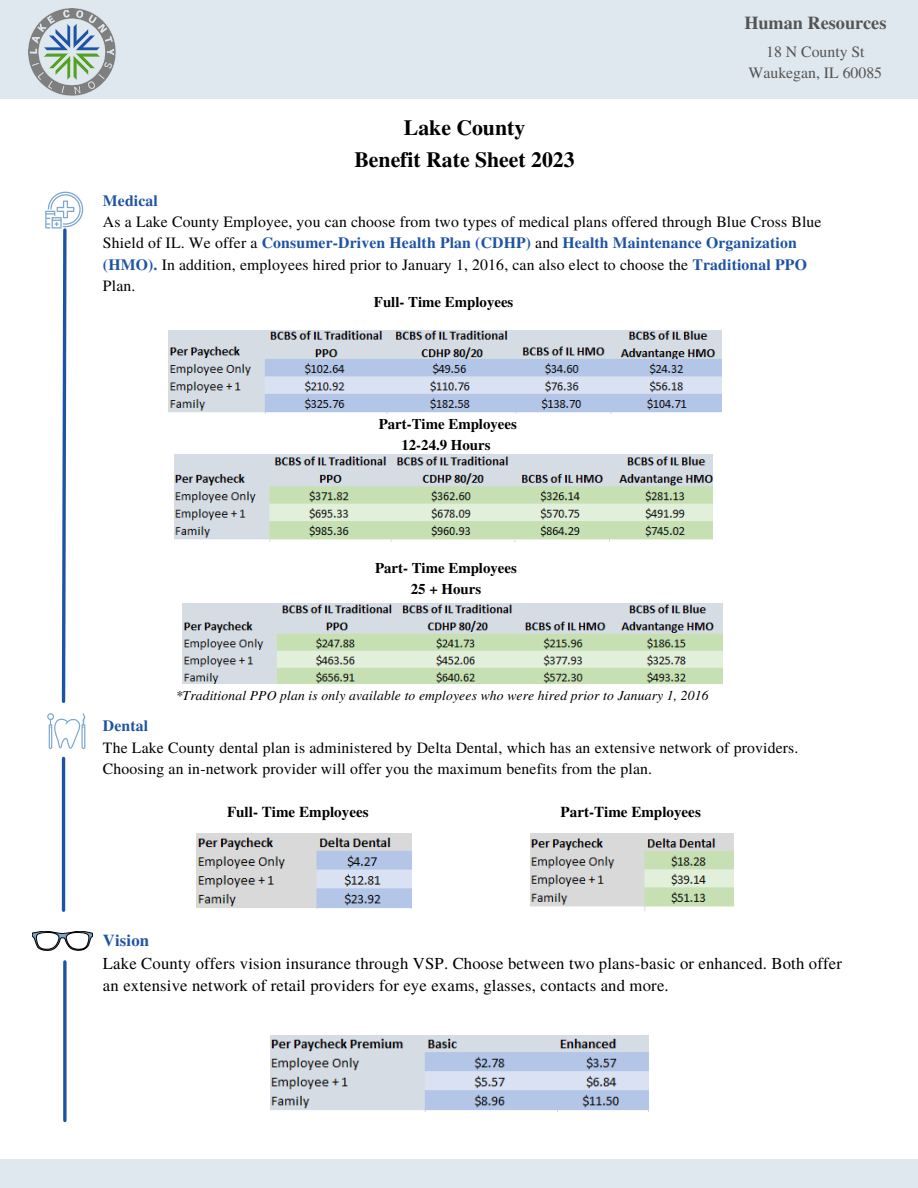
<style>
.page{position:relative;width:918px;height:1188px;background:#fff}
.page>*{position:absolute;margin:0;border:0;box-sizing:border-box;transform-origin:0 0}
.t1{font:700 21.75px/31.5px "Te X Gyre Termes";color:#000;text-align:center}
.t2{font:700 18.15px "Te X Gyre Termes";color:#545454}
.t3{font:16.65px/22.5px "Te X Gyre Termes";letter-spacing:.01em;color:#000}
.t4{font:700 16.65px "Te X Gyre Termes";letter-spacing:.01em;color:#1e53a4}
.t5{font:15.75px/21.3px "Te X Gyre Termes";letter-spacing:.01em;color:#000}
.t6{font:15.75px/21.9px "Te X Gyre Termes";color:#545454;text-align:center}
.t7{font:700 15.75px "Te X Gyre Termes";letter-spacing:.01em;color:#1e53a4}
.t8{font:700 15.15px "Te X Gyre Termes";color:#000}
.t9{font:700 14.85px/21px "Te X Gyre Termes";color:#000;text-align:center}
.t10{font:italic 13.65px "Te X Gyre Termes";letter-spacing:.01em;color:#000}
.s1{font-weight:700;color:#1e53a4}
</style>
<div class="page">
<svg style="left:45px;top:192px;width:38px;height:511px"></svg>
<div style="left:0;top:0;width:918px;height:99px;background:#e0e8ef"></div>
<img style="left:28px;top:9px;width:87px;height:87px">
<div style="left:0;top:1160px;width:918px;height:28px;background:#e0e8ef"></div>
<svg style="left:47px;top:713px;width:38px;height:36px"></svg>
<hr style="left:62px;top:758px;width:3px;height:152px;background:#1e53a4">
<svg style="left:32px;top:931px;width:61px;height:20px"></svg>
<svg style="left:63px;top:962px;width:4px;height:159px"></svg>
<img style="left:270px;top:1036px;width:378px;height:75px">
<img style="left:530px;top:834px;width:204px;height:76px">
<img style="left:197px;top:834px;width:214px;height:74px">
<img style="left:168px;top:330px;width:554px;height:83px">
<img style="left:175px;top:455px;width:538px;height:86px">
<img style="left:182px;top:603px;width:540px;height:80px">
<h1 class="t1" style="left:354px;top:111px;width:222px">Lake County<br>Benefit Rate Sheet 2023</h1>
<p class="t2" style="left:744px;top:9px;width:144px">Human Resources</p>
<p class="t6" style="left:749px;top:39px;width:135px">18 N County St<br>Waukegan, IL 60085</p>
<p class="t7" style="left:103px;top:188px;width:57px">Medical</p>
<p class="t5" style="left:103px;top:210px;width:720px">As a Lake County Employee, you can choose from two types of medical plans offered through Blue Cross Blue Shield of IL. We offer a <span class="s1">Consumer-Driven Health Plan (CDHP)</span> and <span class="s1">Health Maintenance Organization (HMO).</span> In addition, employees hired prior to January 1, 2016, can also elect to choose the <span class="s1">Traditional PPO </span>Plan.</p>
<p class="t9" style="left:374px;top:291px;width:141px">Full- Time Employees</p>
<p class="t9" style="left:379px;top:413px;width:140px">Part-Time Employees<br>12-24.9 Hours</p>
<p class="t9" style="left:375px;top:556px;width:143px">Part- Time Employees<br>25 + Hours</p>
<p class="t10" style="left:176px;top:686px;width:534px">*Traditional PPO plan is only available to employees who were hired prior to January 1, 2016</p>
<p class="t7" style="left:103px;top:714px;width:47px">Dental</p>
<p class="t5" style="left:103px;top:736px;width:697px">The Lake County dental plan is administered by Delta Dental, which has an extensive network of providers.<br>Choosing an in-network provider will offer you the maximum benefits from the plan.</p>
<p class="t8" style="left:227px;top:800px;width:143px">Full- Time Employees</p>
<p class="t8" style="left:561px;top:800px;width:142px">Part-Time Employees</p>
<p class="t4" style="left:103px;top:928px;width:48px">Vision</p>
<p class="t3" style="left:103px;top:951px;width:740px">Lake County offers vision insurance through VSP. Choose between two plans-basic or enhanced. Both offer an extensive network of retail providers for eye exams, glasses, contacts and more.</p>
</div>
